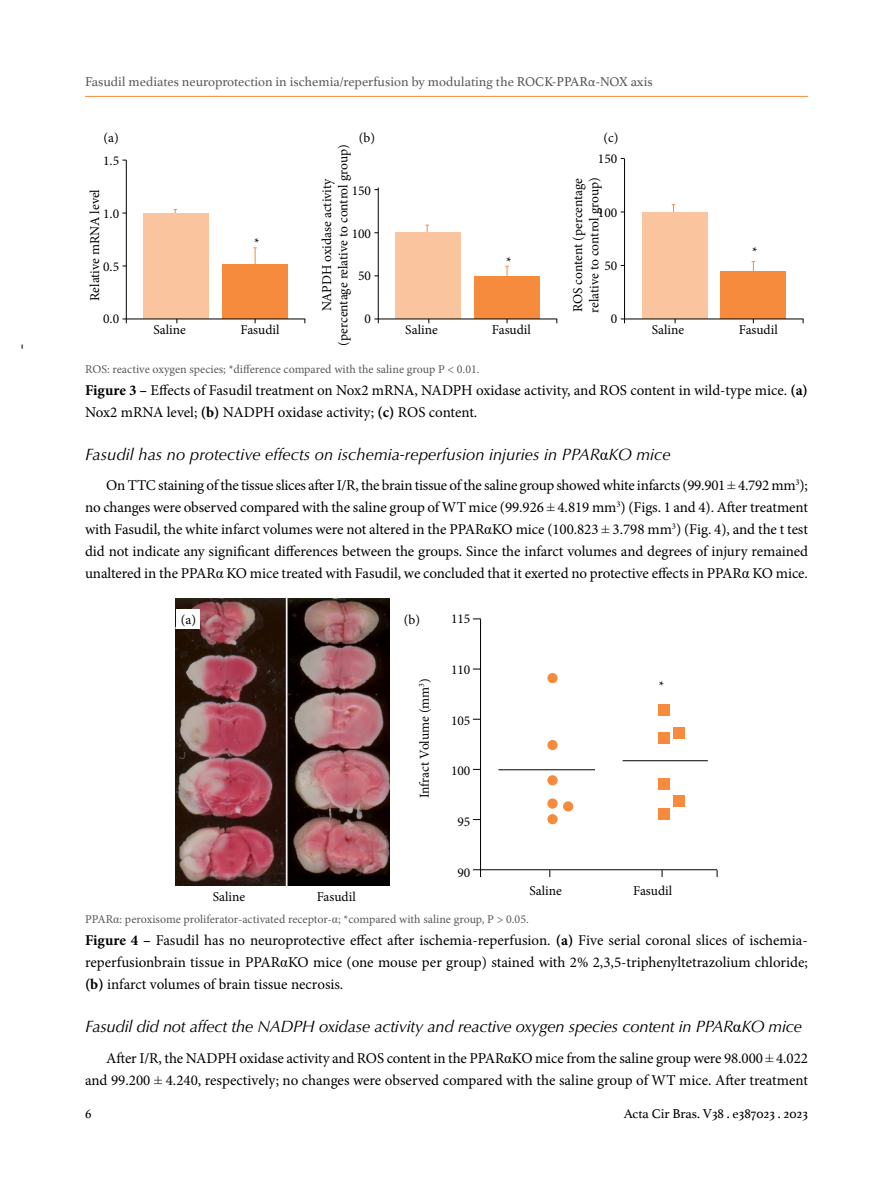
<style>
.page{position:relative;width:893px;height:1191px;background:#fff}
.page>*{position:absolute;margin:0;border:0;box-sizing:border-box;transform-origin:0 0}
.t1{font:italic 16.5px "Optima LT Std";letter-spacing:-.015em;color:#000}
.t2{font:15px/21.9px "Minion Pro";letter-spacing:-.005em;color:#000;text-align:justify}
.t3{font:13.5px/16.2px "Minion Pro";color:#000;text-align:center}
.t4{font:13.5px "Athelas";color:#58595b}
.t5{font:13.5px "Athelas";color:#000}
.t6{font:12px "Minion Pro";color:#58595b}
.s1{font-weight:700}
.s2{font-family:"Times New Roman";font-style:normal}
.s3{font-family:"Times New Roman"}
</style>
<div class="page">
<hr style="left:85px;top:96px;width:723px;height:1px;background:#f68b3d">
<svg style="left:425px;top:225px;width:4px;height:7px"></svg>
<svg style="left:672px;top:204px;width:3px;height:8px"></svg>
<svg style="left:253px;top:247px;width:4px;height:17px"></svg>
<svg style="left:505px;top:266px;width:4px;height:10px"></svg>
<svg style="left:752px;top:261px;width:3px;height:10px"></svg>
<div style="left:144px;top:213px;width:65px;height:105px;background:#fac59e"></div>
<div style="left:396px;top:232px;width:65px;height:86px;background:#fac59e"></div>
<div style="left:642px;top:212px;width:65px;height:106px;background:#fac59e"></div>
<div style="left:222px;top:264px;width:66px;height:54px;background:#f68b3d"></div>
<div style="left:474px;top:276px;width:66px;height:42px;background:#f68b3d"></div>
<div style="left:721px;top:271px;width:65px;height:47px;background:#f68b3d"></div>
<hr style="left:126px;top:160px;width:1px;height:163px;background:#000">
<hr style="left:378px;top:188px;width:1px;height:135px;background:#000">
<hr style="left:624px;top:159px;width:1px;height:164px;background:#000">
<hr style="left:122px;top:318px;width:183px;height:1px;background:#000">
<hr style="left:374px;top:318px;width:183px;height:1px;background:#000">
<hr style="left:621px;top:318px;width:182px;height:1px;background:#000">
<img style="left:175px;top:598px;width:215px;height:287px">
<hr style="left:480px;top:619px;width:1px;height:258px;background:#000">
<hr style="left:473px;top:869px;width:244px;height:1px;background:#000">
<hr style="left:498px;top:769px;width:97px;height:1px;background:#000">
<hr style="left:623px;top:760px;width:85px;height:1px;background:#000">
<div style="left:177px;top:609px;width:23px;height:20px;background:#fff"></div>
<div style="left:547px;top:673px;width:11px;height:10px;background:#f68b3d;border-radius:50%"></div>
<div style="left:547px;top:740px;width:11px;height:10px;background:#f68b3d;border-radius:50%"></div>
<div style="left:547px;top:775px;width:11px;height:10px;background:#f68b3d;border-radius:50%"></div>
<div style="left:547px;top:798px;width:11px;height:10px;background:#f68b3d;border-radius:50%"></div>
<div style="left:547px;top:814px;width:11px;height:10px;background:#f68b3d;border-radius:50%"></div>
<div style="left:563px;top:801px;width:10px;height:10px;background:#f68b3d;border-radius:50%"></div>
<div style="left:658px;top:704px;width:11px;height:12px;background:#f68b3d"></div>
<div style="left:658px;top:732px;width:11px;height:12px;background:#f68b3d"></div>
<div style="left:658px;top:778px;width:11px;height:12px;background:#f68b3d"></div>
<div style="left:658px;top:808px;width:11px;height:11px;background:#f68b3d"></div>
<div style="left:674px;top:795px;width:11px;height:11px;background:#f68b3d"></div>
<div style="left:674px;top:727px;width:11px;height:11px;background:#f68b3d"></div>
<p class="t4" style="left:85px;top:71px;width:569px">Fasudil mediates neuroprotection in ischemia/reperfusion by modulating the ROCK-PPARα-NOX axis</p>
<p class="t3" style="left:104px;top:130px;width:17px">(a)</p>
<p class="t3" style="left:359px;top:130px;width:18px">(b)</p>
<p class="t3" style="left:603px;top:130px;width:17px">(c)</p>
<p class="t3" style="left:319px;top:345px;width:202px;rotate:-90deg">NAPDH oxidase activity<br>(percentage relative to control group)</p>
<p class="t3" style="left:598px;top:151px;width:21px">150</p>
<p class="t3" style="left:103px;top:153px;width:18px">1.5</p>
<p class="t3" style="left:570px;top:312px;width:136px;text-align:left;rotate:-90deg">ROS content (percentage relative to control group)</p>
<p class="t3" style="left:352px;top:182px;width:21px">150</p>
<p class="t3" style="left:352px;top:225px;width:21px">100</p>
<p class="t3" style="left:358px;top:268px;width:14px">50</p>
<p class="t3" style="left:365px;top:311px;width:8px">0</p>
<p class="t3" style="left:87px;top:301px;width:113px;rotate:-90deg">Relative mRNA level</p>
<p class="t3" style="left:598px;top:204px;width:21px">100</p>
<p class="t3" style="left:103px;top:205px;width:18px">1.0</p>
<p class="t3" style="left:254px;top:234px;width:7px">*</p>
<p class="t3" style="left:752px;top:243px;width:7px">*</p>
<p class="t3" style="left:506px;top:254px;width:7px">*</p>
<p class="t3" style="left:604px;top:258px;width:14px">50</p>
<p class="t3" style="left:103px;top:258px;width:18px">0.5</p>
<p class="t3" style="left:103px;top:311px;width:18px">0.0</p>
<p class="t3" style="left:611px;top:311px;width:8px">0</p>
<p class="t3" style="left:154px;top:321px;width:34px">Saline</p>
<p class="t3" style="left:241px;top:321px;width:41px">Fasudil</p>
<p class="t3" style="left:405px;top:321px;width:34px">Saline</p>
<p class="t3" style="left:492px;top:321px;width:41px">Fasudil</p>
<p class="t3" style="left:652px;top:321px;width:34px">Saline</p>
<p class="t3" style="left:739px;top:321px;width:41px">Fasudil</p>
<p class="t6" style="left:85px;top:361px;width:396px">ROS: reactive oxygen species; *difference compared with the saline group P &lt; 0.01.</p>
<p class="t2" style="left:85px;top:379px;width:724px"><span class="s1">Figure 3 –</span> Effects of Fasudil treatment on Nox2 mRNA, NADPH oxidase activity, and ROS content in wild-type mice. <span class="s1">(a)<br></span>Nox2 mRNA level; <span class="s1">(b)</span> NADPH oxidase activity; <span class="s1">(c)</span> ROS content.</p>
<p class="t1" style="left:85px;top:445px;width:587px">Fasudil has no protective effects on ischemia-reperfusion injuries in PPAR<span class="s2">α</span>KO mice</p>
<p class="t2" style="left:85px;top:475px;width:724px;text-indent:21px">On TTC staining of the tissue slices after I/R, the brain tissue of the saline group showed white infarcts (99.901 <span class="s3">±</span> 4.792 mm<sup>3</sup>); no changes were observed compared with the saline group of WT mice (99.926 <span class="s3">±</span> 4.819 mm<sup>3</sup>) (Figs. 1 and 4). After treatment with Fasudil, the white infarct volumes were not altered in the PPAR<span class="s3">α</span>KO mice (100.823 <span class="s3">±</span> 3.798 mm<sup>3</sup>) (Fig. 4), and the t test did not indicate any significant differences between the groups. Since the infarct volumes and degrees of injury remained unaltered in the PPAR<span class="s3">α</span> KO mice treated with Fasudil, we concluded that it exerted no protective effects in PPAR<span class="s3">α</span> KO mice.</p>
<p class="t3" style="left:181px;top:612px;width:17px">(a)</p>
<p class="t3" style="left:404px;top:612px;width:18px">(b)</p>
<p class="t3" style="left:451px;top:610px;width:21px">115</p>
<p class="t3" style="left:451px;top:661px;width:21px">110</p>
<p class="t3" style="left:416px;top:798px;width:122px;rotate:-90deg">Infract Volume (mm<sup>3</sup>)</p>
<p class="t3" style="left:451px;top:712px;width:21px">105</p>
<p class="t3" style="left:451px;top:763px;width:21px">100</p>
<p class="t3" style="left:659px;top:677px;width:7px">*</p>
<p class="t3" style="left:457px;top:814px;width:14px">95</p>
<p class="t3" style="left:457px;top:864px;width:14px">90</p>
<p class="t3" style="left:213px;top:888px;width:34px">Saline</p>
<p class="t3" style="left:317px;top:888px;width:41px">Fasudil</p>
<p class="t3" style="left:529px;top:882px;width:34px">Saline</p>
<p class="t3" style="left:633px;top:882px;width:41px">Fasudil</p>
<p class="t6" style="left:85px;top:911px;width:445px">PPAR<span class="s3">α</span>: peroxisome proliferator-activated receptor-<span class="s3">α</span>; *compared with saline group, P &gt; 0.05.</p>
<p class="t2" style="left:85px;top:929px;width:724px"><span class="s1">Figure 4 –</span> Fasudil has no neuroprotective effect after ischemia-reperfusion. <span class="s1">(a)</span> Five serial coronal slices of ischemia&shy;reperfusionbrain tissue in PPAR<span class="s3">α</span>KO mice (one mouse per group) stained with 2% 2,3,5-triphenyltetrazolium chloride; <span class="s1">(b)</span> infarct volumes of brain tissue necrosis.</p>
<p class="t1" style="left:85px;top:1017px;width:718px">Fasudil did not affect the NADPH oxidase activity and reactive oxygen species content in PPAR<span class="s2">α</span>KO mice</p>
<p class="t2" style="left:85px;top:1047px;width:724px;text-align:right">After I/R, the NADPH oxidase activity and ROS content in the PPAR<span class="s3">α</span>KO mice from the saline group were 98.000 <span class="s3">±</span> 4.022 and 99.200 <span class="s3">±</span> 4.240, respectively; no changes were observed compared with the saline group of WT mice. After treatment</p>
<p class="t5" style="left:85px;top:1102px;width:8px">6</p>
<p class="t5" style="left:624px;top:1102px;width:186px">Acta Cir Bras. V38 . e387023 . 2023</p>
</div>
